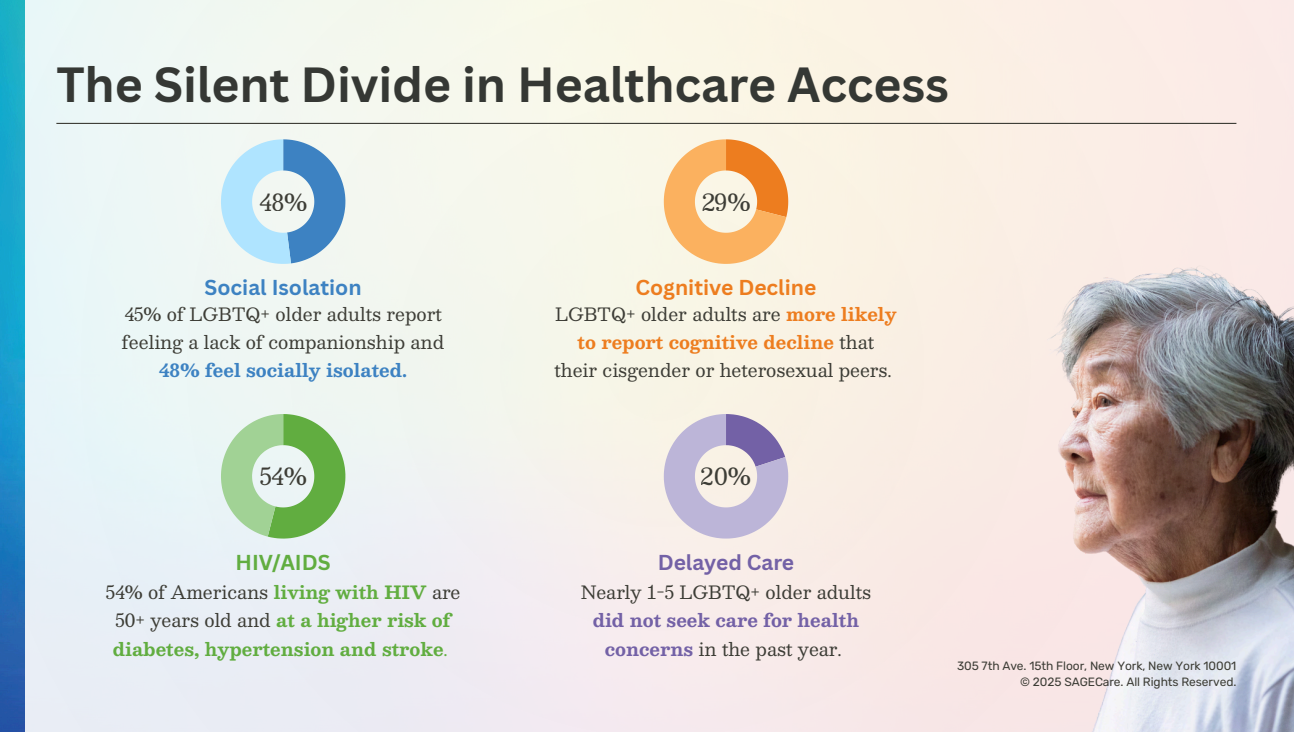
<style>
.page{position:relative;width:1294px;height:732px;background:#fff}
.page>*{position:absolute;margin:0;border:0;box-sizing:border-box;transform-origin:0 0}
.t1{font:700 48px "Canva Sans";letter-spacing:-.005em;color:#353834}
.t2{font:23.25px "Besley";color:#3d3d36}
.t3{font:700 21px "Canva Sans";color:#ed7d1f}
.t4{font:700 21px "Canva Sans";color:#3d82c2}
.t5{font:700 21px "Canva Sans";color:#7361a6}
.t6{font:700 21px "Canva Sans";color:#61ad40}
.t7{font:18px/28px "Besley";color:#3d3d36}
.t8{font:700 18px/28px "Besley";color:#61ad40;text-align:center}
.t9{font:700 18px/28px "Besley";color:#7361a6;text-align:center}
.t10{font:700 18px "Besley";color:#3d82c2}
.t11{font:12px/16px "Rubik";letter-spacing:-.005em;color:#3d3d36;text-align:right}
.s1{font-weight:400;color:#3d3d36}
.s2{font-weight:400}
.s3{font-weight:700;color:#ed7d1f}
</style>
<div class="page">
<img style="left:0;top:0;width:26px;height:731px">
<div style="left:26px;top:0;width:1268px;height:731px;background:linear-gradient(to right,#ebf6f6,#ffebe1)"></div>
<svg style="left:221px;top:139px;width:124px;height:125px"></svg>
<svg style="left:664px;top:139px;width:124px;height:125px;background:#f8c48b"></svg>
<svg style="left:221px;top:414px;width:124px;height:124px;background:#aad4a0"></svg>
<svg style="left:664px;top:414px;width:124px;height:124px;background:#ccc3d7"></svg>
<img style="left:1047px;top:253px;width:247px;height:478px">
<hr style="left:56px;top:123px;width:1180px;height:1px;background:#3d3d36">
<h1 class="t1" style="left:56px;top:51px;width:894px">The Silent Divide in Healthcare Access</h1>
<p class="t2" style="left:259px;top:181px;width:50px">48%</p>
<p class="t4" style="left:205px;top:273px;width:158px">Social Isolation</p>
<p class="t7" style="left:122px;top:299px;width:324px">45% of LGBTQ+ older adults report feeling a lack of companionship and</p>
<p class="t10" style="left:159px;top:354px;width:250px">48% feel socially isolated.</p>
<p class="t2" style="left:259px;top:456px;width:49px">54%</p>
<p class="t6" style="left:236px;top:547px;width:97px">HIV/AIDS</p>
<p class="t8" style="left:106px;top:577px;width:356px"><span class="s1">54% of Americans</span> living with HIV <span class="s1">are<br>50+ years old and</span> at a higher risk of diabetes, hypertension and stroke<span class="s2">.</span></p>
<p class="t2" style="left:701px;top:181px;width:51px">29%</p>
<p class="t3" style="left:635px;top:273px;width:182px">Cognitive Decline</p>
<p class="t7" style="left:554px;top:299px;width:344px;text-align:center">LGBTQ+ older adults are <span class="s3">more likely to report cognitive decline</span> that their cisgender or heterosexual peers.</p>
<p class="t2" style="left:701px;top:456px;width:52px">20%</p>
<p class="t5" style="left:658px;top:547px;width:138px">Delayed Care</p>
<p class="t7" style="left:581px;top:577px;width:292px">Nearly 1-5 LGBTQ+ older adults</p>
<p class="t9" style="left:593px;top:605px;width:268px">did not seek care for health concerns <span class="s1">in the past year.</span></p>
<p class="t11" style="left:957px;top:657px;width:281px">305 7th Ave. 15th Floor, New York, New York 10001 © 2025 SAGECare. All Rights Reserved.</p>
</div>
